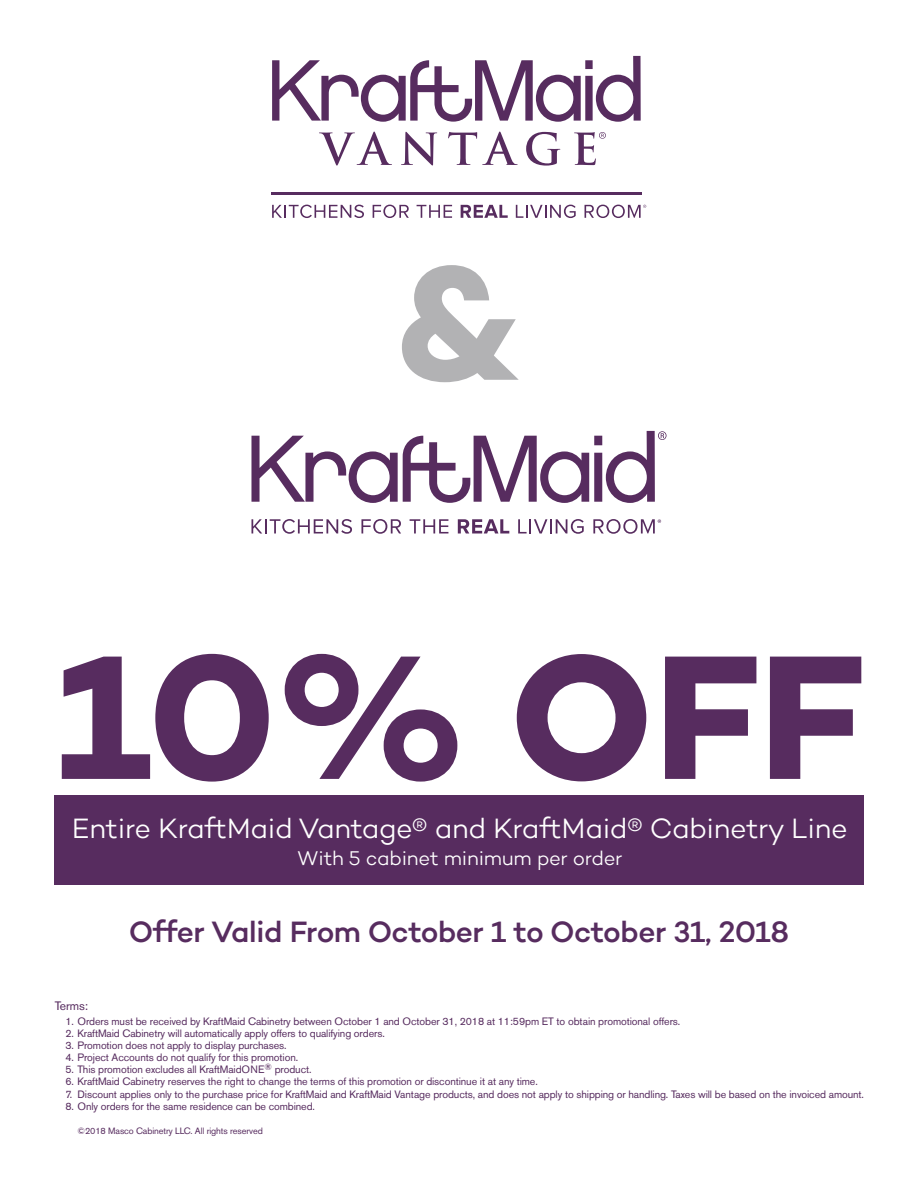
<style>
.page{position:relative;width:918px;height:1188px;background:#fff}
.page>*{position:absolute;margin:0;border:0;box-sizing:border-box;transform-origin:0 0}
.t1{font:700 179.85px "Campton";color:#572c5f}
.t2{font:700 165px "Campton";color:#b2b2b4}
.t3{font:500 30px "Campton";letter-spacing:-.02em;color:#572c5f}
.t4{font:300 28.5px "Campton";letter-spacing:-.01em;color:#fff}
.t5{font:300 20.25px "Campton";letter-spacing:-.01em;color:#fff}
.t6{font:12.15px "Akzidenz Grotesk BE";letter-spacing:-.01em;color:#572c5f}
.t7{font:10.65px "Akzidenz Grotesk BE";letter-spacing:-.01em;color:#572c5f}
.t8{font:9.15px "Akzidenz Grotesk BE";letter-spacing:-.01em;color:#572c5f}
</style>
<div class="page">
<div style="left:54px;top:796px;width:810px;height:89px;background:#572c5f"></div>
<hr style="left:271px;top:192px;width:371px;height:2px;background:#572c5f">
<svg style="left:319px;top:132px;width:73px;height:34px"></svg>
<svg style="left:401px;top:132px;width:36px;height:33px"></svg>
<svg style="left:448px;top:132px;width:70px;height:33px"></svg>
<svg style="left:526px;top:132px;width:34px;height:34px"></svg>
<svg style="left:272px;top:205px;width:92px;height:13px"></svg>
<svg style="left:373px;top:205px;width:36px;height:13px"></svg>
<svg style="left:417px;top:205px;width:35px;height:13px"></svg>
<svg style="left:461px;top:205px;width:47px;height:13px"></svg>
<svg style="left:516px;top:205px;width:60px;height:13px"></svg>
<svg style="left:272px;top:56px;width:369px;height:66px"></svg>
<svg style="left:574px;top:132px;width:32px;height:33px"></svg>
<svg style="left:585px;top:205px;width:61px;height:13px"></svg>
<svg style="left:251px;top:519px;width:101px;height:15px"></svg>
<svg style="left:361px;top:519px;width:40px;height:15px"></svg>
<svg style="left:410px;top:519px;width:38px;height:14px"></svg>
<svg style="left:458px;top:519px;width:51px;height:14px"></svg>
<svg style="left:518px;top:519px;width:66px;height:15px"></svg>
<svg style="left:251px;top:431px;width:416px;height:72px"></svg>
<svg style="left:593px;top:519px;width:68px;height:15px"></svg>
<h2 class="t2" style="left:398px;top:218px;width:123px">&amp;</h2>
<h1 class="t1" style="left:56px;top:603px;width:810px">10% OFF</h1>
<h3 class="t4" style="left:72px;top:811px;width:777px">Entire KraftMaid Vantage® and KraftMaid® Cabinetry Line</h3>
<h3 class="t5" style="left:297px;top:846px;width:327px">With 5 cabinet minimum per order</h3>
<h3 class="t3" style="left:129px;top:913px;width:662px">Offer Valid From October 1 to October 31, 2018</h3>
<p class="t6" style="left:55px;top:998px;width:35px">Terms:</p>
<p class="t7" style="left:65px;top:1015px;width:616px">1. Orders must be received by KraftMaid Cabinetry between October 1 and October 31, 2018 at 11:59pm ET to obtain promotional offers.</p>
<p class="t7" style="left:65px;top:1027px;width:321px">2. KraftMaid Cabinetry will automatically apply offers to qualifying orders.</p>
<p class="t7" style="left:65px;top:1039px;width:223px">3. Promotion does not apply to display purchases.</p>
<p class="t7" style="left:65px;top:1051px;width:234px">4. Project Accounts do not qualify for this promotion.</p>
<p class="t7" style="left:65px;top:1063px;width:248px">5. This promotion excludes all KraftMaidONE<sup>®</sup> product.</p>
<p class="t7" style="left:65px;top:1075px;width:474px">6. KraftMaid Cabinetry reserves the right to change the terms of this promotion or discontinue it at any time.</p>
<p class="t7" style="left:65px;top:1088px;width:800px">7. Discount applies only to the purchase price for KraftMaid and KraftMaid Vantage products, and does not apply to shipping or handling. Taxes will be based on the invoiced amount.</p>
<p class="t7" style="left:65px;top:1100px;width:251px">8. Only orders for the same residence can be combined.</p>
<p class="t8" style="left:78px;top:1125px;width:187px">©2018 Masco Cabinetry LLC. All rights reserved</p>
</div>
